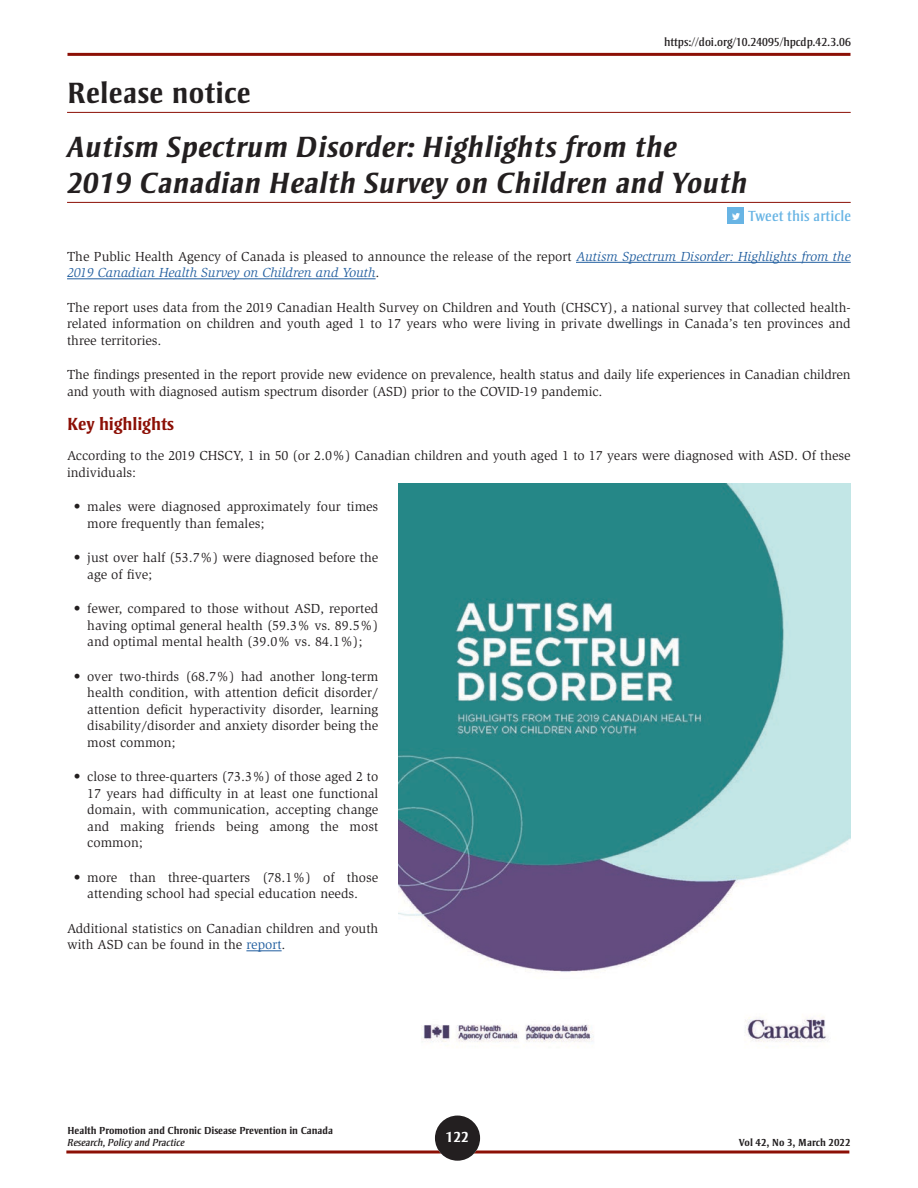
<style>
.page{position:relative;width:918px;height:1188px;background:#fff}
.page>*{position:absolute;margin:0;border:0;box-sizing:border-box;transform-origin:0 0}
.TITLE_auteur{font:italic 700 30px/36px "Strayhorn MT Std";letter-spacing:.015em;color:#231f20}
.TITLE_auteur-2{font:700 30px "Strayhorn MT Std";letter-spacing:.015em;color:#231f20}
.t1{font:700 18px "Strayhorn MT Std";color:#8c0f05}
.t2{font:15px "Strayhorn MT Std";letter-spacing:.01em;color:#68b4e4}
.t3{font:700 15px "Strayhorn MT Std";color:#fff}
.BODY{font:13.5px/16.5px "Slimbach Std";color:#231f20}
.BODY-2{font:italic 13.5px/16.5px "Slimbach Std";color:#215e9f}
.t4{font:12px "Strayhorn MT Std";color:#231f20}
.t5{font:700 10.5px "Strayhorn MT Std";color:#231f20}
.t6{font:italic 10.5px "Strayhorn MT Std";color:#231f20}
.s1{font-style:normal;color:#231f20}
.s2{color:#215e9f}
</style>
<div class="page">
<svg style="left:66px;top:1150px;width:783px;height:4px;background:#a84a43"></svg>
<hr style="left:68px;top:53px;width:782px;height:3px;background:#8c0f05">
<div style="left:435px;top:1116px;width:45px;height:45px;background:#231f20;border-radius:50%"></div>
<hr style="left:67px;top:112px;width:784px;height:1px;background:#8c0f05">
<hr style="left:67px;top:202px;width:784px;height:1px;background:#8c0f05">
<hr style="left:576px;top:262px;width:275px;height:1px;background:#215e9f">
<hr style="left:67px;top:278px;width:309px;height:1px;background:#215e9f">
<hr style="left:246px;top:950px;width:36px;height:1px;background:#215e9f">
<img style="left:399px;top:483px;width:451px;height:562px">
<div style="left:727px;top:207px;width:17px;height:17px;background:#68b4e4"></div>
<svg style="left:732px;top:213px;width:7px;height:6px"></svg>
<h4 class="t4" style="left:664px;top:36px;width:188px">https://doi.org/10.24095/hpcdp.42.3.06</h4>
<p class="TITLE_auteur-2" style="left:67px;top:75px;width:185px">Release notice</p>
<p class="TITLE_auteur" style="left:67px;top:129px;width:682px">Autism Spectrum Disorder: Highlights from the<br>2019 Canadian Health Survey on Children and Youth</p>
<h2 class="t2" style="left:749px;top:207px;width:104px">Tweet this article</h2>
<p class="BODY-2" style="left:67px;top:248px;width:785px"><span class="s1">The Public Health Agency of Canada is pleased to announce the release of the report</span> Autism Spectrum Disorder: Highlights from the<br>2019 Canadian Health Survey on Children and Youth<span class="s1">.</span></p>
<p class="BODY" style="left:67px;top:299px;width:785px;text-align:justify">The report uses data from the 2019 Canadian Health Survey on Children and Youth (CHSCY), a national survey that collected health&shy;related information on children and youth aged 1 to 17 years who were living in private dwellings in Canada’s ten provinces and three territories.</p>
<p class="BODY" style="left:67px;top:367px;width:785px">The findings presented in the report provide new evidence on prevalence, health status and daily life experiences in Canadian children and youth with diagnosed autism spectrum disorder (ASD) prior to the COVID-19 pandemic.</p>
<h2 class="t1" style="left:67px;top:414px;width:109px">Key highlights</h2>
<p class="BODY" style="left:67px;top:448px;width:785px">According to the 2019 CHSCY, 1 in 50 (or 2.0%) Canadian children and youth aged 1 to 17 years were diagnosed with ASD. Of these individuals:</p>
<p class="BODY" style="left:87px;top:499px;width:293px;text-indent:-14px">• males were diagnosed approximately four times more frequently than females;</p>
<p class="BODY" style="left:87px;top:550px;width:293px;text-indent:-14px">• just over half (53.7%) were diagnosed before the age of five;</p>
<p class="BODY" style="left:87px;top:601px;width:293px;text-align:justify;text-indent:-14px">• fewer, compared to those without ASD, reported having optimal general health (59.3% vs. 89.5%) and optimal mental health (39.0% vs. 84.1%);</p>
<p class="BODY" style="left:87px;top:668px;width:293px;text-align:justify;text-indent:-14px">• over two-thirds (68.7%) had another long-term health condition, with attention deficit disorder/ attention deficit hyperactivity disorder, learning disability/disorder and anxiety disorder being the most common;</p>
<p class="BODY" style="left:87px;top:769px;width:293px;text-align:justify;text-indent:-14px">• close to three-quarters (73.3%) of those aged 2 to 17 years had difficulty in at least one functional domain, with communication, accepting change and making friends being among the most common;</p>
<p class="BODY" style="left:74px;top:869px;width:306px;text-align:center">• more than three-quarters (78.1%) of those attending school had special education needs.</p>
<p class="BODY" style="left:67px;top:920px;width:313px">Additional statistics on Canadian children and youth with ASD can be found in the <span class="s2">report</span>.</p>
<p class="t5" style="left:68px;top:1125px;width:267px">Health Promotion and Chronic Disease Prevention in Canada</p>
<p class="t6" style="left:68px;top:1137px;width:119px">Research, Policy and Practice</p>
<p class="t5" style="left:739px;top:1137px;width:113px">Vol 42, No 3, March 2022</p>
<p class="t3" style="left:446px;top:1128px;width:25px">122</p>
</div>
